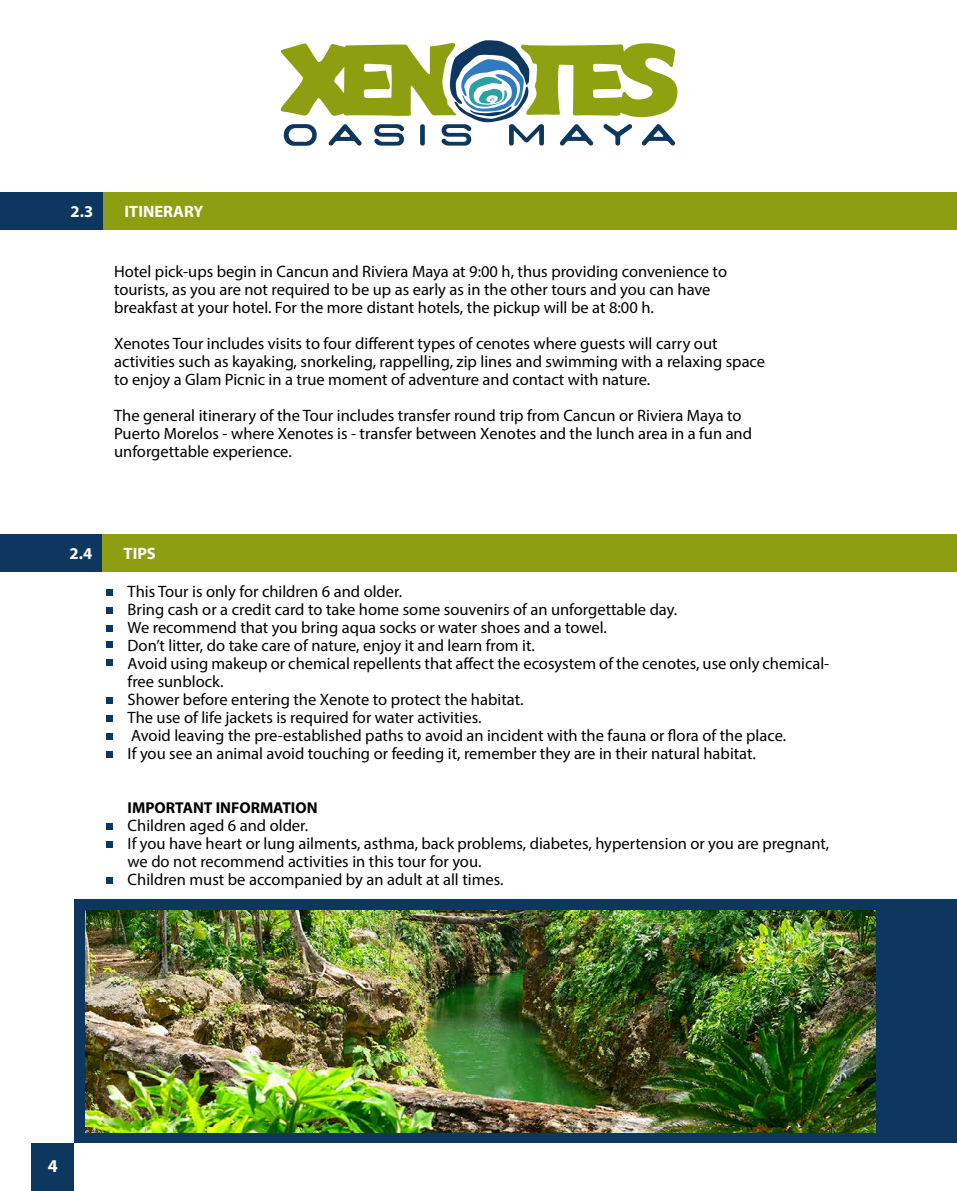
<style>
.page{position:relative;width:957px;height:1191px;background:#fff}
.page>*{position:absolute;margin:0;border:0;box-sizing:border-box;transform-origin:0 0}
.t1{font:700 18px "Myriad Pro";color:#fff}
.t2{font:16.5px/18px "Myriad Pro";color:#000}
.t3{font:700 16.5px "Myriad Pro";color:#fff}
.t4{font:700 15.75px "Myriad Pro";color:#000}
</style>
<div class="page">
<svg style="left:280px;top:40px;width:398px;height:106px"></svg>
<div style="left:32px;top:1143px;width:42px;height:48px;background:#0d375f"></div>
<div style="left:0;top:193px;width:114px;height:37px;background:#0d375f"></div>
<div style="left:103px;top:192px;width:854px;height:38px;background:#8d9f10"></div>
<div style="left:106px;top:589px;width:7px;height:6px;background:#0d375f"></div>
<div style="left:106px;top:607px;width:7px;height:6px;background:#0d375f"></div>
<div style="left:106px;top:625px;width:7px;height:6px;background:#0d375f"></div>
<div style="left:106px;top:641px;width:7px;height:7px;background:#0d375f"></div>
<div style="left:106px;top:659px;width:7px;height:7px;background:#0d375f"></div>
<div style="left:106px;top:697px;width:7px;height:6px;background:#0d375f"></div>
<div style="left:106px;top:715px;width:7px;height:6px;background:#0d375f"></div>
<div style="left:106px;top:733px;width:7px;height:6px;background:#0d375f"></div>
<div style="left:106px;top:751px;width:7px;height:6px;background:#0d375f"></div>
<div style="left:106px;top:823px;width:7px;height:6px;background:#0d375f"></div>
<div style="left:106px;top:841px;width:7px;height:6px;background:#0d375f"></div>
<div style="left:106px;top:877px;width:7px;height:6px;background:#0d375f"></div>
<div style="left:74px;top:899px;width:883px;height:244px;background:#0d375f"></div>
<img style="left:85px;top:910px;width:790px;height:222px">
<div style="left:0;top:535px;width:113px;height:37px;background:#0d375f"></div>
<div style="left:102px;top:535px;width:855px;height:37px;background:#8d9f10"></div>
<p class="t3" style="left:71px;top:201px;width:24px">2.3</p>
<p class="t3" style="left:125px;top:201px;width:80px">ITINERARY</p>
<p class="t2" style="left:114px;top:262px;width:614px">Hotel pick-ups begin in Cancun and Riviera Maya at 9:00 h, thus providing convenience to</p>
<p class="t2" style="left:114px;top:280px;width:598px">tourists, as you are not required to be up as early as in the other tours and you can have</p>
<p class="t2" style="left:114px;top:298px;width:541px">breakfast at your hotel. For the more distant hotels, the pickup will be at 8:00 h.</p>
<p class="t2" style="left:114px;top:334px;width:605px">Xenotes Tour includes visits to four different types of cenotes where guests will carry out</p>
<p class="t2" style="left:114px;top:352px;width:652px">activities such as kayaking, snorkeling, rappelling, zip lines and swimming with a relaxing space</p>
<p class="t2" style="left:114px;top:370px;width:538px">to enjoy a Glam Picnic in a true moment of adventure and contact with nature.</p>
<p class="t2" style="left:114px;top:406px;width:629px">The general itinerary of the Tour includes transfer round trip from Cancun or Riviera Maya to</p>
<p class="t2" style="left:114px;top:424px;width:639px">Puerto Morelos - where Xenotes is - transfer between Xenotes and the lunch area in a fun and</p>
<p class="t2" style="left:114px;top:442px;width:179px">unforgettable experience.</p>
<p class="t3" style="left:70px;top:543px;width:24px">2.4</p>
<p class="t3" style="left:124px;top:543px;width:34px">TIPS</p>
<p class="t2" style="left:128px;top:582px;width:276px">This Tour is only for children 6 and older.</p>
<p class="t2" style="left:128px;top:600px;width:551px">Bring cash or a credit card to take home some souvenirs of an unforgettable day.</p>
<p class="t2" style="left:128px;top:618px;width:481px">We recommend that you bring aqua socks or water shoes and a towel.</p>
<p class="t2" style="left:128px;top:636px;width:409px">Don’t litter, do take care of nature, enjoy it and learn from it.</p>
<p class="t2" style="left:128px;top:654px;width:703px">Avoid using makeup or chemical repellents that affect the ecosystem of the cenotes, use only chemical&shy;free sunblock.</p>
<p class="t2" style="left:128px;top:690px;width:397px">Shower before entering the Xenote to protect the habitat.</p>
<p class="t2" style="left:128px;top:708px;width:355px">The use of life jackets is required for water activities.</p>
<p class="t2" style="left:131px;top:726px;width:656px">Avoid leaving the pre-established paths to avoid an incident with the fauna or flora of the place.</p>
<p class="t2" style="left:128px;top:744px;width:630px">If you see an animal avoid touching or feeding it, remember they are in their natural habitat.</p>
<p class="t4" style="left:128px;top:797px;width:191px">IMPORTANT INFORMATION</p>
<p class="t2" style="left:128px;top:816px;width:182px">Children aged 6 and older.</p>
<p class="t2" style="left:128px;top:834px;width:703px">If you have heart or lung ailments, asthma, back problems, diabetes, hypertension or you are pregnant, we do not recommend activities in this tour for you.</p>
<p class="t2" style="left:128px;top:870px;width:377px">Children must be accompanied by an adult at all times.</p>
<p class="t1" style="left:48px;top:1154px;width:11px">4</p>
</div>
